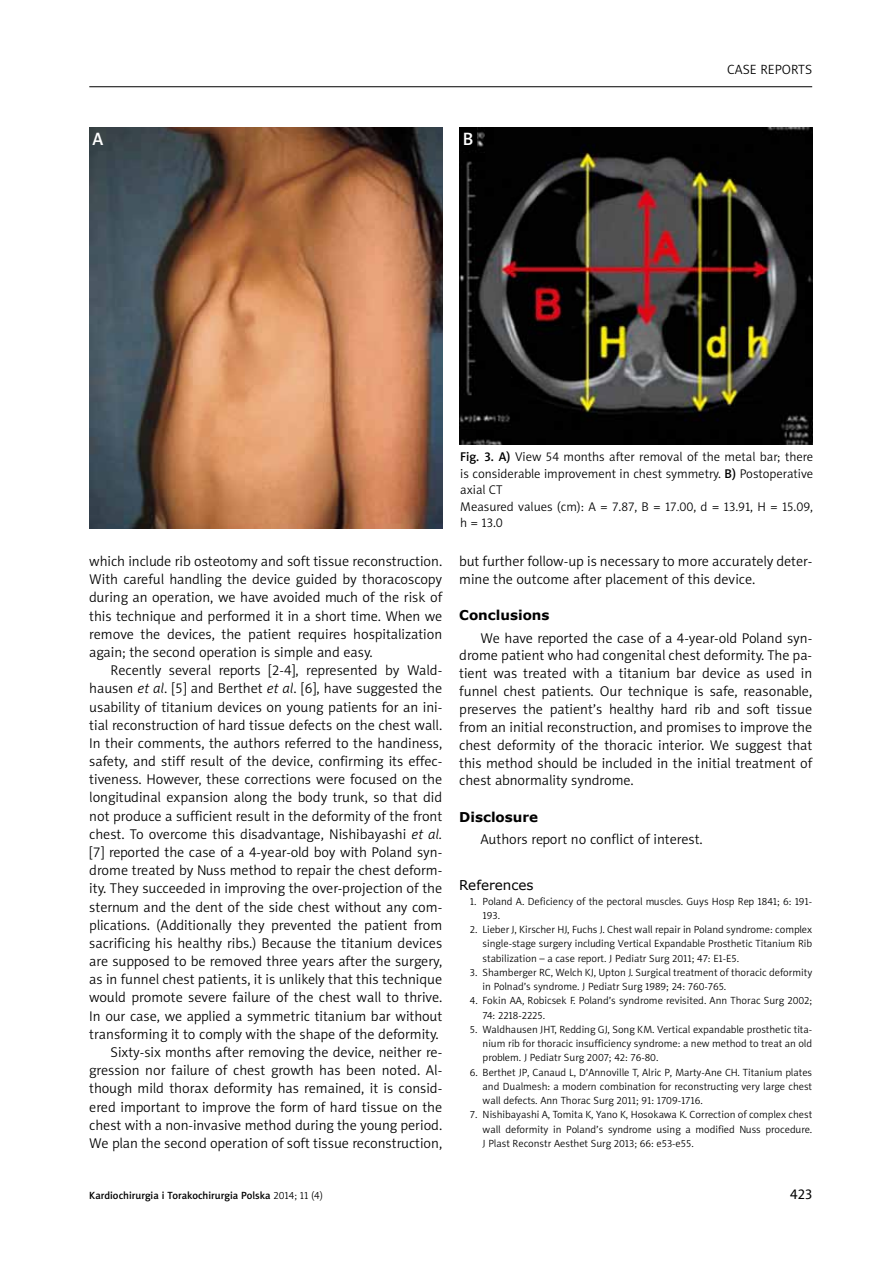
<style>
.page{position:relative;width:893px;height:1263px;background:#fff}
.page>*{position:absolute;margin:0;border:0;box-sizing:border-box;transform-origin:0 0}
.t1{font:18px "Naomi Sans EFNTT Medium";color:#fff}
.t2{font:14.25px/18.1px "Naomi Sans EFNTT Light";color:#000;text-align:justify}
.t3{font:14.25px "Naomi Sans EFNTT";color:#000}
.t4{font:700 13.5px "Verdana";color:#000}
.t5{font:13.5px "Naomi Sans EFNTT Light";color:#000}
.t6{font:13.5px "Verdana";color:#000}
.t7{font:12.75px/16.5px "Naomi Sans EFNTT Light";color:#000}
.t8{font:10.5px/14.2px "Naomi Sans EFNTT Light";color:#000;text-align:justify}
.t9{font:10.5px "Naomi Sans EFNTT Medium";color:#000}
.s1{font-style:italic}
.s2{font-family:"Naomi Sans EFNTT Medium"}
.s3{font-family:"Naomi Sans EFNTT Light"}
</style>
<div class="page">
<hr style="left:89px;top:86px;width:723px;height:1px;background:#000">
<img style="left:89px;top:128px;width:353px;height:400px">
<img style="left:459px;top:128px;width:353px;height:316px">
<div style="left:459px;top:128px;width:18px;height:22px;background:#000"></div>
<p class="t1" style="left:93px;top:128px;width:12px">A</p>
<p class="t1" style="left:463px;top:128px;width:12px">B</p>
<p class="t5" style="left:727px;top:61px;width:85px">CASE REPORTs</p>
<p class="t2" style="left:89px;top:552px;width:354px">which include rib osteotomy and soft tissue reconstruction.<br>With careful handling the device guided by thoracoscopy during an operation, we have avoided much of the risk of this technique and performed it in a short time. When we remove the devices, the patient requires hospitalization again; the second operation is simple and easy.</p>
<p class="t2" style="left:89px;top:661px;width:354px;text-align:right">Recently several reports [2-4], represented by Wald&shy;hausen <span class="s1">et al</span>. [5] and Berthet <span class="s1">et al</span>. [6], have suggested the usability of titanium devices on young patients for an ini&shy;tial reconstruction of hard tissue defects on the chest wall.<br>In their comments, the authors referred to the handiness, safety, and stiff result of the device, confirming its effec&shy;tiveness. However, these corrections were focused on the longitudinal expansion along the body trunk, so that did not produce a sufficient result in the deformity of the front chest. To overcome this disadvantage, Nishibayashi <span class="s1">et al. </span>[7] reported the case of a 4-year-old boy with Poland syn&shy;drome treated by Nuss method to repair the chest deform&shy;ity. They succeeded in improving the over-projection of the sternum and the dent of the side chest without any com&shy;plications. (Additionally they prevented the patient from sacrificing his healthy ribs.) Because the titanium devices are supposed to be removed three years after the surgery, as in funnel chest patients, it is unlikely that this technique would promote severe failure of the chest wall to thrive.<br>In our case, we applied a symmetric titanium bar without transforming it to comply with the shape of the deformity.<br>Sixty-six months after removing the device, neither re&shy;gression nor failure of chest growth has been noted. Al&shy;though mild thorax deformity has remained, it is consid&shy;ered important to improve the form of hard tissue on the chest with a non-invasive method during the young period.<br>We plan the second operation of soft tissue reconstruction,</p>
<p class="t7" style="left:460px;top:449px;width:354px"><span class="s2">Fig. 3. A)</span> View 54 months after removal of the metal bar; there is considerable improvement in chest symmetry. <span class="s2">B)</span> Postoperative axial CT<br>Measured values (cm): A = 7.87, B = 17.00, d = 13.91, H = 15.09, h = 13.0</p>
<p class="t2" style="left:459px;top:552px;width:354px">but further follow-up is necessary to more accurately deter&shy;mine the outcome after placement of this device.</p>
<p class="t4" style="left:459px;top:606px;width:92px">Conclusions</p>
<p class="t2" style="left:459px;top:629px;width:354px;text-indent:21px">We have reported the case of a 4-year-old Poland syn&shy;drome patient who had congenital chest deformity. The pa&shy;tient was treated with a titanium bar device as used in funnel chest patients. Our technique is safe, reasonable, preserves the patient’s healthy hard rib and soft tissue from an initial reconstruction, and promises to improve the chest deformity of the thoracic interior. We suggest that this method should be included in the initial treatment of chest abnormality syndrome.</p>
<p class="t4" style="left:459px;top:807px;width:80px">Disclosure</p>
<p class="t2" style="left:480px;top:830px;width:224px">Authors report no conflict of interest.</p>
<p class="t6" style="left:459px;top:876px;width:76px">References</p>
<p class="t8" style="left:483px;top:894px;width:331px;text-indent:-13px">1. Poland A. Deficiency of the pectoral muscles. Guys Hosp Rep 1841; 6: 191-<br>193.</p>
<p class="t8" style="left:483px;top:922px;width:331px;text-indent:-13px">2. Lieber J, Kirscher HJ, Fuchs J. Chest wall repair in Poland syndrome: complex single-stage surgery including Vertical Expandable Prosthetic Titanium Rib stabilization – a case report. J Pediatr Surg 2011; 47: E1-E5.</p>
<p class="t8" style="left:483px;top:965px;width:331px;text-indent:-13px">3. Shamberger RC, Welch KJ, Upton J. Surgical treatment of thoracic deformity in Polnad’s syndrome. J Pediatr Surg 1989; 24: 760-765.</p>
<p class="t8" style="left:483px;top:994px;width:331px;text-indent:-13px">4. Fokin AA, Robicsek F. Poland’s syndrome revisited. Ann Thorac Surg 2002;<br>74: 2218-2225.</p>
<p class="t8" style="left:483px;top:1022px;width:331px;text-indent:-13px">5. Waldhausen JHT, Redding GJ, Song KM. Vertical expandable prosthetic tita&shy;nium rib for thoracic insufficiency syndrome: a new method to treat an old problem. J Pediatr Surg 2007; 42: 76-80.</p>
<p class="t8" style="left:483px;top:1065px;width:331px;text-indent:-13px">6. Berthet JP, Canaud L, D’Annoville T, Alric P, Marty-Ane CH. Titanium plates and Dualmesh: a modern combination for reconstructing very large chest wall defects. Ann Thorac Surg 2011; 91: 1709-1716.</p>
<p class="t8" style="left:483px;top:1108px;width:331px;text-indent:-13px">7. Nishibayashi A, Tomita K, Yano K, Hosokawa K. Correction of complex chest wall deformity in Poland’s syndrome using a modified Nuss procedure.<br>J Plast Reconstr Aesthet Surg 2013; 66: e53-e55.</p>
<p class="t9" style="left:89px;top:1189px;width:235px">Kardiochirurgia i Torakochirurgia Polska <span class="s3">2014; 11 (4)</span></p>
<p class="t3" style="left:790px;top:1185px;width:23px">423</p>
</div>
